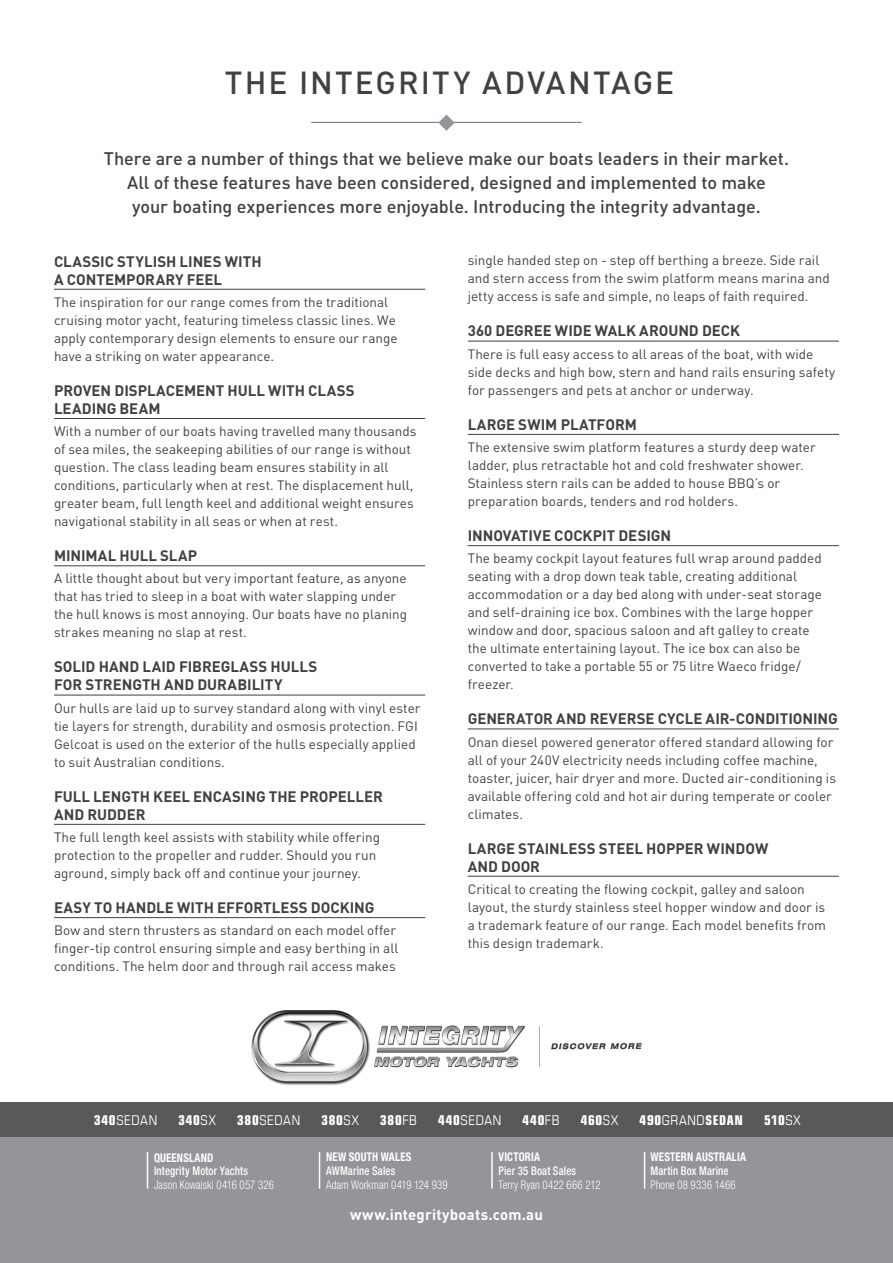
<style>
.page{position:relative;width:893px;height:1263px;background:#fff}
.page>*{position:absolute;margin:0;border:0;box-sizing:border-box;transform-origin:0 0}
.t1{font:500 31.5px "DIN Pro";letter-spacing:.065em;color:#414042}
.t2{font:500 18px/24px "DIN Pro";letter-spacing:-.005em;color:#414042;text-align:center}
.t3{font:700 15px/18px "DIN Pro";color:#414042}
.t4{font:700 15px "DIN Pro";letter-spacing:.01em;color:#fff}
.t5{font:13.5px/18px "DIN Pro";color:#414042}
.t6{font:700 condensed 13.5px "Eurostile";letter-spacing:.05em;color:#fff}
.t7{font:condensed 13.5px "Eurostile";letter-spacing:.04em;color:#fff}
.t8{font:300 condensed 12px "Helvetica Neue";letter-spacing:.01em;color:#fff;scale:.9 1}
.t9{font:500 condensed 12px "Helvetica Neue";letter-spacing:.015em;color:#fff;scale:.9 1}
.t10{font:700 condensed 12px "Helvetica Neue";letter-spacing:.02em;color:#fff;scale:.9 1}
.s1{font-weight:700}
.s2{font-weight:400}
</style>
<div class="page">
<div style="left:0;top:1103px;width:893px;height:34px;background:#58595b"></div>
<div style="left:0;top:1137px;width:893px;height:126px;background:#939598"></div>
<img style="left:251px;top:1010px;width:391px;height:75px">
<hr style="left:319px;top:1152px;width:1px;height:37px;background:#fff">
<hr style="left:147px;top:1152px;width:1px;height:37px;background:#fff">
<hr style="left:491px;top:1152px;width:2px;height:37px;background:#fff">
<hr style="left:644px;top:1152px;width:1px;height:37px;background:#fff">
<hr style="left:54px;top:289px;width:371px;height:1px;background:#414042">
<hr style="left:54px;top:418px;width:371px;height:1px;background:#414042">
<hr style="left:54px;top:565px;width:371px;height:1px;background:#414042">
<hr style="left:54px;top:695px;width:371px;height:1px;background:#414042">
<hr style="left:54px;top:824px;width:371px;height:1px;background:#414042">
<hr style="left:54px;top:917px;width:371px;height:1px;background:#414042">
<hr style="left:468px;top:341px;width:371px;height:1px;background:#414042">
<hr style="left:468px;top:434px;width:371px;height:1px;background:#414042">
<hr style="left:468px;top:545px;width:371px;height:1px;background:#414042">
<hr style="left:468px;top:728px;width:371px;height:1px;background:#414042">
<hr style="left:468px;top:876px;width:371px;height:1px;background:#414042">
<hr style="left:311px;top:122px;width:271px;height:1px;background:#6d6e71">
<svg style="left:438px;top:115px;width:17px;height:16px"></svg>
<h1 class="t1" style="left:225px;top:61px;width:451px">THE INTEGRITY ADVANTAGE</h1>
<p class="t2" style="left:104px;top:146px;width:687px">There are a number of things that we believe make our boats leaders in their market.<br>All of these features have been considered, designed and implemented to make<br>your boating experiences more enjoyable. Introducing the integrity advantage.</p>
<p class="t3" style="left:54px;top:252px;width:209px">CLASSIC STYLISH LINES WITH<br>A CONTEMPORARY FEEL</p>
<p class="t5" style="left:54px;top:292px;width:345px">The inspiration for our range comes from the traditional cruising motor yacht, featuring timeless classic lines. We apply contemporary design elements to ensure our range have a striking on water appearance.</p>
<p class="t3" style="left:54px;top:381px;width:302px">PROVEN DISPLACEMENT HULL WITH CLASS<br>LEADING BEAM</p>
<p class="t5" style="left:54px;top:422px;width:364px">With a number of our boats having travelled many thousands of sea miles, the seakeeping abilities of our range is without question. The class leading beam ensures stability in all conditions, particularly when at rest. The displacement hull, greater beam, full length keel and additional weight ensures navigational stability in all seas or when at rest.</p>
<p class="t3" style="left:54px;top:546px;width:145px">MINIMAL HULL SLAP</p>
<p class="t5" style="left:54px;top:569px;width:355px">A little thought about but very important feature, as anyone that has tried to sleep in a boat with water slapping under the hull knows is most annoying. Our boats have no planing strakes meaning no slap at rest.</p>
<p class="t3" style="left:54px;top:657px;width:265px">SOLID HAND LAID FIBREGLASS HULLS<br>FOR STRENGTH AND DURABILITY</p>
<p class="t5" style="left:54px;top:698px;width:368px">Our hulls are laid up to survey standard along with vinyl ester tie layers for strength, durability and osmosis protection. FGI Gelcoat is used on the exterior of the hulls especially applied to suit Australian conditions.</p>
<p class="t3" style="left:54px;top:787px;width:331px">FULL LENGTH KEEL ENCASING THE PROPELLER<br>AND RUDDER</p>
<p class="t5" style="left:54px;top:827px;width:328px">The full length keel assists with stability while offering protection to the propeller and rudder. Should you run aground, simply back off and continue your journey.</p>
<p class="t3" style="left:54px;top:898px;width:322px">EASY TO HANDLE WITH EFFORTLESS DOCKING</p>
<p class="t5" style="left:54px;top:921px;width:346px">Bow and stern thrusters as standard on each model offer finger-tip control ensuring simple and easy berthing in all conditions. The helm door and through rail access makes</p>
<p class="t5" style="left:468px;top:251px;width:363px">single handed step on - step off berthing a breeze. Side rail and stern access from the swim platform means marina and jetty access is safe and simple, no leaps of faith required.</p>
<p class="t3" style="left:468px;top:321px;width:274px">360 DEGREE WIDE WALK AROUND DECK</p>
<p class="t5" style="left:468px;top:344px;width:369px">There is full easy access to all areas of the boat, with wide side decks and high bow, stern and hand rails ensuring safety for passengers and pets at anchor or underway.</p>
<p class="t3" style="left:468px;top:415px;width:171px">LARGE SWIM PLATFORM</p>
<p class="t5" style="left:468px;top:438px;width:350px">The extensive swim platform features a sturdy deep water ladder, plus retractable hot and cold freshwater shower.<br>Stainless stern rails can be added to house BBQ’s or preparation boards, tenders and rod holders.</p>
<p class="t3" style="left:468px;top:526px;width:205px">INNOVATIVE COCKPIT DESIGN</p>
<p class="t5" style="left:468px;top:549px;width:356px">The beamy cockpit layout features full wrap around padded seating with a drop down teak table, creating additional accommodation or a day bed along with under-seat storage and self-draining ice box. Combines with the large hopper window and door, spacious saloon and aft galley to create the ultimate entertaining layout. The ice box can also be converted to take a portable 55 or 75 litre Waeco fridge/ freezer.</p>
<p class="t3" style="left:468px;top:709px;width:371px">GENERATOR AND REVERSE CYCLE AIR-CONDITIONING</p>
<p class="t5" style="left:468px;top:732px;width:370px">Onan diesel powered generator offered standard allowing for all of your 240V electricity needs including coffee machine, toaster, juicer, hair dryer and more. Ducted air-conditioning is available offering cold and hot air during temperate or cooler climates.</p>
<p class="t3" style="left:468px;top:838px;width:302px">LARGE STAINLESS STEEL HOPPER WINDOW<br>AND DOOR</p>
<p class="t5" style="left:468px;top:879px;width:360px">Critical to creating the flowing cockpit, galley and saloon layout, the sturdy stainless steel hopper window and door is a trademark feature of our range. Each model benefits from this design trademark.</p>
<p class="t7" style="left:94px;top:1112px;width:65px"><span class="s1">340</span>SEDAN</p>
<p class="t6" style="left:178px;top:1112px;width:39px">340<span class="s2">SX</span></p>
<p class="t7" style="left:237px;top:1112px;width:64px"><span class="s1">380</span>SEDAN</p>
<p class="t6" style="left:321px;top:1112px;width:39px">380<span class="s2">SX</span></p>
<p class="t6" style="left:380px;top:1112px;width:38px">380<span class="s2">FB</span></p>
<p class="t7" style="left:438px;top:1112px;width:65px"><span class="s1">440</span>SEDAN</p>
<p class="t6" style="left:523px;top:1112px;width:38px">440<span class="s2">FB</span></p>
<p class="t6" style="left:581px;top:1112px;width:39px">460<span class="s2">SX</span></p>
<p class="t6" style="left:640px;top:1112px;width:105px">490<span class="s2">GRAND</span>SEDAN</p>
<p class="t6" style="left:764px;top:1112px;width:38px">510<span class="s2">SX</span></p>
<p class="t10" style="left:154px;top:1150px;width:67px">QUEENSLAND</p>
<p class="t9" style="left:154px;top:1164px;width:106px">Integrity Motor Yachts</p>
<p class="t8" style="left:154px;top:1177px;width:135px">Jason Kowalski 0416 057 326</p>
<p class="t10" style="left:326px;top:1150px;width:96px">NEW SOUTH WALES</p>
<p class="t9" style="left:326px;top:1163px;width:78px">AWMarine Sales</p>
<p class="t8" style="left:326px;top:1177px;width:137px">Adam Workman 0419 124 939</p>
<p class="t10" style="left:499px;top:1150px;width:48px">VICTORIA</p>
<p class="t9" style="left:499px;top:1163px;width:88px">Pier 35 Boat Sales</p>
<p class="t8" style="left:499px;top:1177px;width:115px">Terry Ryan 0422 666 212</p>
<p class="t4" style="left:350px;top:1204px;width:194px">www.integrityboats.com.au</p>
<p class="t10" style="left:650px;top:1150px;width:108px">WESTERN AUSTRALIA</p>
<p class="t9" style="left:650px;top:1163px;width:88px">Martin Box Marine</p>
<p class="t8" style="left:650px;top:1177px;width:96px">Phone 08 9336 1466</p>
</div>
